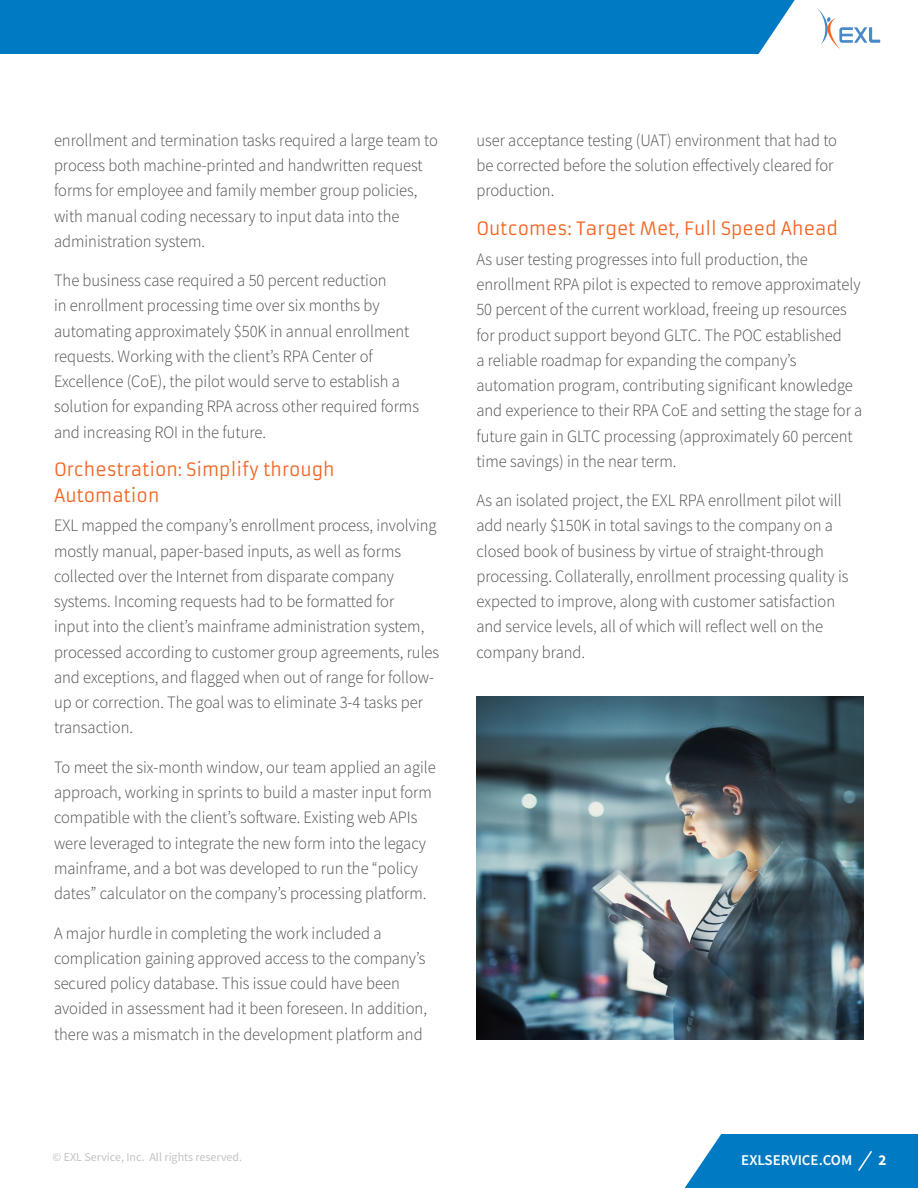
<style>
.page{position:relative;width:918px;height:1188px;background:#fff}
.page>*{position:absolute;margin:0;border:0;box-sizing:border-box;transform-origin:0 0}
.t1{font:18px/25.2px "Armata";color:#f36421;scale:.95 1}
.t2{font:300 17.4px/25.2px "Source Sans Pro";color:#4b4c4d;scale:.95 1}
.EXLSERVICE_COM{font:600 15px "Source Sans Pro";color:#fff}
.t3{font:700 15px "Source Sans Pro";color:#fff}
.About_EXL{font:12px "Source Sans Pro";color:#c2c3c6}
</style>
<div class="page">
<div style="left:0;top:0;width:795px;height:54px;background:#007bc3"></div>
<svg style="left:817px;top:8px;width:63px;height:41px"></svg>
<svg style="left:685px;top:1134px;width:233px;height:54px"></svg>
<img style="left:476px;top:697px;width:388px;height:343px">
<p class="t2" style="left:54px;top:127px;width:406px">enrollment and termination tasks required a large team to process both machine-printed and handwritten request forms for employee and family member group policies, with manual coding necessary to input data into the administration system.</p>
<p class="t2" style="left:54px;top:268px;width:386px">The business case required a 50 percent reduction<br>in enrollment processing time over six months by automating approximately $50K in annual enrollment requests. Working with the client’s RPA Center of Excellence (CoE), the pilot would serve to establish a solution for expanding RPA across other required forms and increasing ROI in the future.</p>
<h3 class="t1" style="left:54px;top:458px;width:297px">Orchestration: Simplify through<br>Automation</h3>
<p class="t2" style="left:54px;top:513px;width:407px">EXL mapped the company’s enrollment process, involving mostly manual, paper-based inputs, as well as forms collected over the Internet from disparate company systems. Incoming requests had to be formatted for<br>input into the client’s mainframe administration system, processed according to customer group agreements, rules and exceptions, and flagged when out of range for follow&shy;up or correction. The goal was to eliminate 3-4 tasks per transaction.</p>
<p class="t2" style="left:54px;top:755px;width:403px">To meet the six-month window, our team applied an agile approach, working in sprints to build a master input form compatible with the client’s software. Existing web APIs were leveraged to integrate the new form into the legacy mainframe, and a bot was developed to run the “policy dates” calculator on the company’s processing platform.</p>
<p class="t2" style="left:54px;top:920px;width:394px">A major hurdle in completing the work included a complication gaining approved access to the company’s secured policy database. This issue could have been avoided in assessment had it been foreseen. In addition, there was a mismatch in the development platform and</p>
<p class="t2" style="left:476px;top:127px;width:381px">user acceptance testing (UAT) environment that had to be corrected before the solution effectively cleared for production.</p>
<h3 class="t1" style="left:476px;top:216px;width:382px">Outcomes: Target Met, Full Speed Ahead</h3>
<p class="t2" style="left:476px;top:246px;width:408px">As user testing progresses into full production, the enrollment RPA pilot is expected to remove approximately 50 percent of the current workload, freeing up resources for product support beyond GLTC. The POC established<br>a reliable roadmap for expanding the company’s automation program, contributing significant knowledge and experience to their RPA CoE and setting the stage for a future gain in GLTC processing (approximately 60 percent time savings) in the near term.</p>
<p class="t2" style="left:476px;top:488px;width:393px">As an isolated project, the EXL RPA enrollment pilot will add nearly $150K in total savings to the company on a closed book of business by virtue of straight-through processing. Collaterally, enrollment processing quality is expected to improve, along with customer satisfaction and service levels, all of which will reflect well on the company brand.</p>
<p class="About_EXL" style="left:52px;top:1149px;width:191px">© EXL Service, Inc. All rights reserved.</p>
<p class="EXLSERVICE_COM" style="left:741px;top:1150px;width:112px">EXLSERVICE.COM</p>
<p class="t3" style="left:879px;top:1150px;width:9px">2</p>
</div>
